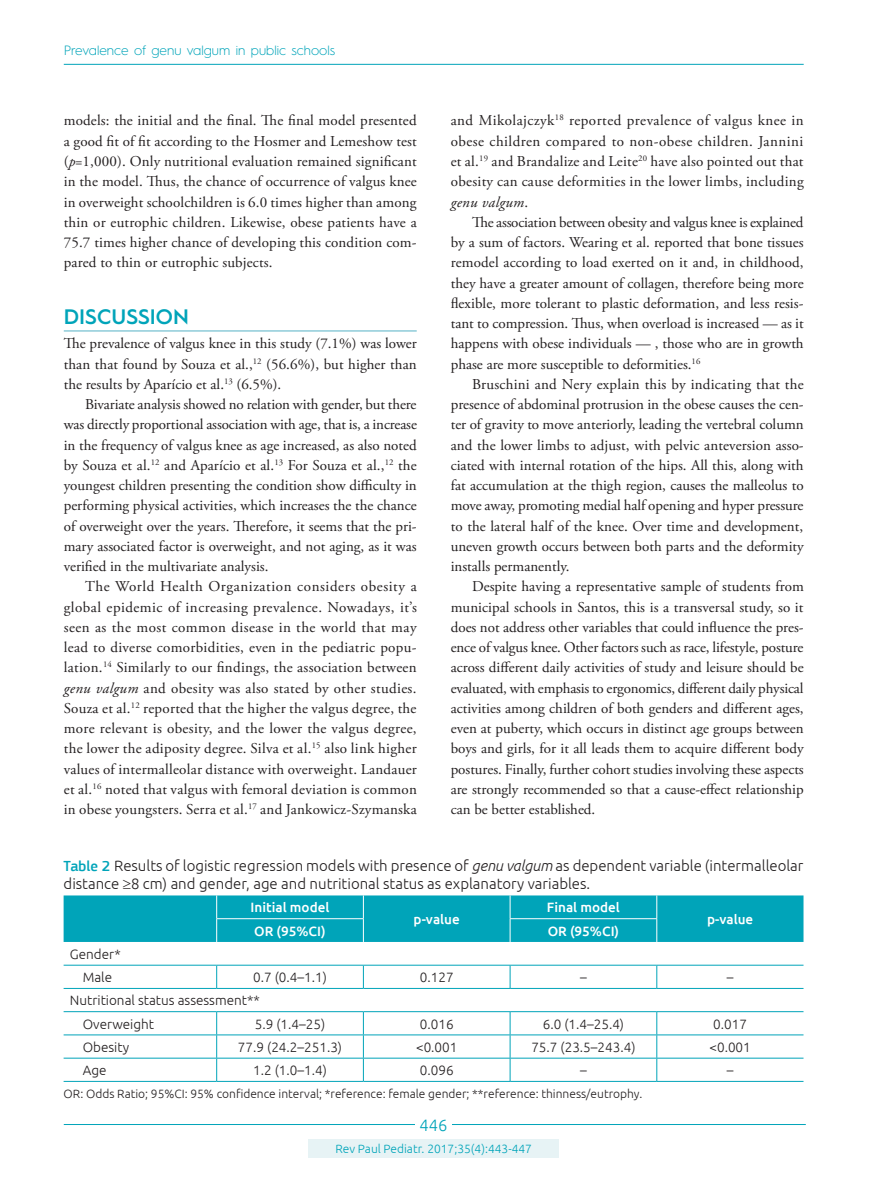
<style>
.page{position:relative;width:893px;height:1191px;background:#fff}
.page>*{position:absolute;margin:0;border:0;box-sizing:border-box;transform-origin:0 0}
.zp_Sub_1{font:600 21px "Hurme Geometric Sans 1";color:#00a4b9}
.t1{font:300 16.5px "Ubuntu";color:#00a4b9}
.zp_Texto{font:15px/20.2px "Adobe Garamond Pro";color:#231f20;text-align:justify}
.zp_Tit_Tabelas_Figur{font:300 15px/18px "Ubuntu";color:#231f20}
.zp_texto_primeiro_pa{font:15px/20.2px "Adobe Garamond Pro";color:#231f20;text-align:justify}
.zp_Tab_texto{font:300 13.5px "Ubuntu";color:#231f20}
.zp_Tab_primeira_linh{font:500 13.5px "Ubuntu";color:#fff}
.t2{font:300 13.5px "Hurme Geometric Sans 1";color:#00a4b9}
.zp_Legenda{font:300 12px "Ubuntu";color:#231f20}
.t3{font:300 12px "Ubuntu";color:#00a4b9}
.s1{font-style:italic}
.s2{font-family:"PF Square Sans Pro";font-weight:500;color:#00a4b9}
</style>
<div class="page">
<hr style="left:64px;top:64px;width:740px;height:1px;background:#00a4b9">
<hr style="left:64px;top:1124px;width:742px;height:1px;background:#00a4b9">
<div style="left:415px;top:1111px;width:37px;height:25px;background:#fff"></div>
<div style="left:309px;top:1138px;width:250px;height:19px;background:#e7f3f5"></div>
<hr style="left:64px;top:330px;width:353px;height:2px;background:#8ecbd8">
<hr style="left:64px;top:964px;width:153px;height:1px;background:#00a4b9">
<hr style="left:217px;top:964px;width:146px;height:1px;background:#00a4b9">
<svg style="left:216px;top:965px;width:1px;height:23px"></svg>
<hr style="left:363px;top:964px;width:147px;height:1px;background:#00a4b9">
<svg style="left:363px;top:965px;width:1px;height:23px"></svg>
<hr style="left:510px;top:964px;width:147px;height:1px;background:#00a4b9">
<svg style="left:510px;top:965px;width:1px;height:23px"></svg>
<hr style="left:657px;top:964px;width:146px;height:1px;background:#00a4b9">
<svg style="left:656px;top:965px;width:1px;height:23px"></svg>
<hr style="left:64px;top:988px;width:153px;height:1px;background:#00a4b9">
<hr style="left:217px;top:988px;width:146px;height:1px;background:#00a4b9">
<hr style="left:363px;top:988px;width:147px;height:1px;background:#00a4b9">
<hr style="left:510px;top:988px;width:147px;height:1px;background:#00a4b9">
<hr style="left:657px;top:988px;width:146px;height:1px;background:#00a4b9">
<hr style="left:64px;top:1011px;width:153px;height:1px;background:#00a4b9">
<hr style="left:217px;top:1011px;width:146px;height:1px;background:#00a4b9">
<hr style="left:363px;top:1011px;width:147px;height:1px;background:#00a4b9">
<hr style="left:510px;top:1011px;width:147px;height:1px;background:#00a4b9">
<hr style="left:657px;top:1011px;width:146px;height:1px;background:#00a4b9">
<hr style="left:64px;top:1034px;width:153px;height:1px;background:#00a4b9">
<hr style="left:217px;top:1034px;width:146px;height:1px;background:#00a4b9">
<hr style="left:363px;top:1034px;width:147px;height:1px;background:#00a4b9">
<hr style="left:510px;top:1034px;width:147px;height:1px;background:#00a4b9">
<hr style="left:657px;top:1034px;width:146px;height:1px;background:#00a4b9">
<hr style="left:64px;top:1057px;width:153px;height:1px;background:#00a4b9">
<hr style="left:217px;top:1057px;width:146px;height:1px;background:#00a4b9">
<svg style="left:216px;top:1012px;width:1px;height:69px"></svg>
<hr style="left:363px;top:1057px;width:147px;height:1px;background:#00a4b9">
<svg style="left:363px;top:1012px;width:1px;height:69px"></svg>
<hr style="left:510px;top:1057px;width:147px;height:1px;background:#00a4b9">
<svg style="left:510px;top:1012px;width:1px;height:69px"></svg>
<hr style="left:657px;top:1057px;width:146px;height:1px;background:#00a4b9">
<svg style="left:656px;top:1012px;width:1px;height:69px"></svg>
<hr style="left:64px;top:1081px;width:153px;height:1px;background:#00a4b9">
<hr style="left:217px;top:1081px;width:146px;height:1px;background:#00a4b9">
<hr style="left:363px;top:1081px;width:147px;height:1px;background:#00a4b9">
<hr style="left:510px;top:1081px;width:147px;height:1px;background:#00a4b9">
<hr style="left:657px;top:1081px;width:146px;height:1px;background:#00a4b9">
<div style="left:64px;top:895px;width:739px;height:47px;background:#00a4b9"></div>
<p class="t2" style="left:64px;top:41px;width:273px">Prevalence of genu valgum in public schools</p>
<p class="zp_Texto" style="left:64px;top:111px;width:354px">models: the initial and the final. The final model presented a good fit of fit according to the Hosmer and Lemeshow test (<span class="s1">p</span>=1,000). Only nutritional evaluation remained significant in the model. Thus, the chance of occurrence of valgus knee in overweight schoolchildren is 6.0 times higher than among thin or eutrophic children. Likewise, obese patients have a 75.7 times higher chance of developing this condition com&shy;pared to thin or eutrophic subjects.</p>
<p class="zp_Sub_1" style="left:64px;top:301px;width:127px">DISCUSSION</p>
<p class="zp_texto_primeiro_pa" style="left:64px;top:334px;width:354px">The prevalence of valgus knee in this study (7.1%) was lower than that found by Souza et al.,<sup>12</sup> (56.6%), but higher than the results by Aparício et al.<sup>13</sup> (6.5%).</p>
<p class="zp_Texto" style="left:64px;top:395px;width:355px;text-indent:21px">Bivariate analysis showed no relation with gender, but there was directly proportional association with age, that is, a increase in the frequency of valgus knee as age increased, as also noted by Souza et al.<sup>12</sup> and Aparício et al.<sup>13</sup> For Souza et al.,<sup>12</sup> the youngest children presenting the condition show difficulty in performing physical activities, which increases the the chance of overweight over the years. Therefore, it seems that the pri&shy;mary associated factor is overweight, and not aging, as it was verified in the multivariate analysis.</p>
<p class="zp_Texto" style="left:64px;top:577px;width:355px;text-indent:21px">The World Health Organization considers obesity a global epidemic of increasing prevalence. Nowadays, it’s seen as the most common disease in the world that may lead to diverse comorbidities, even in the pediatric popu&shy;lation.<sup>14</sup> Similarly to our findings, the association between <span class="s1">genu valgum</span> and obesity was also stated by other studies.<br>Souza et al.<sup>12</sup> reported that the higher the valgus degree, the more relevant is obesity, and the lower the valgus degree, the lower the adiposity degree. Silva et al.<sup>15</sup> also link higher values of intermalleolar distance with overweight. Landauer et al.<sup>16</sup> noted that valgus with femoral deviation is common in obese youngsters. Serra et al.<sup>17</sup> and Jankowicz-Szymanska</p>
<p class="zp_Texto" style="left:451px;top:111px;width:355px">and Mikolajczyk<sup>18</sup> reported prevalence of valgus knee in obese children compared to non-obese children. Jannini et al.<sup>19</sup> and Brandalize and Leite<sup>20</sup> have also pointed out that obesity can cause deformities in the lower limbs, including <span class="s1">genu valgum</span>.</p>
<p class="zp_Texto" style="left:451px;top:212px;width:354px;text-indent:21px">The association between obesity and valgus knee is explained by a sum of factors. Wearing et al. reported that bone tissues remodel according to load exerted on it and, in childhood, they have a greater amount of collagen, therefore being more flexible, more tolerant to plastic deformation, and less resis&shy;tant to compression. Thus, when overload is increased — as it happens with obese individuals — , those who are in growth phase are more susceptible to deformities.<sup>16</sup></p>
<p class="zp_Texto" style="left:451px;top:374px;width:354px;text-indent:21px">Bruschini and Nery explain this by indicating that the presence of abdominal protrusion in the obese causes the cen&shy;ter of gravity to move anteriorly, leading the vertebral column and the lower limbs to adjust, with pelvic anteversion asso&shy;ciated with internal rotation of the hips. All this, along with fat accumulation at the thigh region, causes the malleolus to move away, promoting medial half opening and hyper pressure to the lateral half of the knee. Over time and development, uneven growth occurs between both parts and the deformity installs permanently.</p>
<p class="zp_Texto" style="left:451px;top:577px;width:355px;text-indent:21px">Despite having a representative sample of students from municipal schools in Santos, this is a transversal study, so it does not address other variables that could influence the pres&shy;ence of valgus knee. Other factors such as race, lifestyle, posture across different daily activities of study and leisure should be evaluated, with emphasis to ergonomics, different daily physical activities among children of both genders and different ages, even at puberty, which occurs in distinct age groups between boys and girls, for it all leads them to acquire different body postures. Finally, further cohort studies involving these aspects are strongly recommended so that a cause-effect relationship can be better established.</p>
<p class="zp_Tit_Tabelas_Figur" style="left:64px;top:856px;width:741px"><span class="s2">Table 2</span> Results of logistic regression models with presence of <span class="s1">genu valgum</span> as dependent variable (intermalleolar distance ≥8 cm) and gender, age and nutritional status as explanatory variables.</p>
<p class="zp_Tab_primeira_linh" style="left:251px;top:899px;width:80px">Initial model</p>
<p class="zp_Tab_primeira_linh" style="left:414px;top:910px;width:48px">p‑value</p>
<p class="zp_Tab_primeira_linh" style="left:547px;top:899px;width:74px">Final model</p>
<p class="zp_Tab_primeira_linh" style="left:707px;top:910px;width:48px">p‑value</p>
<p class="zp_Tab_primeira_linh" style="left:254px;top:922px;width:73px">OR (95%CI)</p>
<p class="zp_Tab_primeira_linh" style="left:548px;top:922px;width:73px">OR (95%CI)</p>
<p class="zp_Tab_texto" style="left:70px;top:946px;width:52px">Gender*</p>
<p class="zp_Tab_texto" style="left:83px;top:969px;width:31px">Male</p>
<p class="zp_Tab_texto" style="left:253px;top:969px;width:75px">0.7 (0.4–1.1)</p>
<p class="zp_Tab_texto" style="left:420px;top:969px;width:35px">0.127</p>
<p class="zp_Tab_texto" style="left:580px;top:969px;width:8px">–</p>
<p class="zp_Tab_texto" style="left:727px;top:969px;width:8px">–</p>
<p class="zp_Tab_texto" style="left:70px;top:992px;width:191px">Nutritional status assessment**</p>
<p class="zp_Tab_texto" style="left:83px;top:1015px;width:73px">Overweight</p>
<p class="zp_Tab_texto" style="left:255px;top:1015px;width:72px">5.9 (1.4–25)</p>
<p class="zp_Tab_texto" style="left:420px;top:1015px;width:35px">0.016</p>
<p class="zp_Tab_texto" style="left:543px;top:1015px;width:83px">6.0 (1.4–25.4)</p>
<p class="zp_Tab_texto" style="left:713px;top:1015px;width:35px">0.017</p>
<p class="zp_Tab_texto" style="left:83px;top:1038px;width:48px">Obesity</p>
<p class="zp_Tab_texto" style="left:238px;top:1038px;width:106px">77.9 (24.2–251.3)</p>
<p class="zp_Tab_texto" style="left:416px;top:1038px;width:43px">&lt;0.001</p>
<p class="zp_Tab_texto" style="left:531px;top:1038px;width:106px">75.7 (23.5–243.4)</p>
<p class="zp_Tab_texto" style="left:709px;top:1038px;width:43px">&lt;0.001</p>
<p class="zp_Tab_texto" style="left:83px;top:1062px;width:25px">Age</p>
<p class="zp_Tab_texto" style="left:253px;top:1062px;width:75px">1.2 (1.0–1.4)</p>
<p class="zp_Tab_texto" style="left:420px;top:1062px;width:35px">0.096</p>
<p class="zp_Tab_texto" style="left:580px;top:1062px;width:8px">–</p>
<p class="zp_Tab_texto" style="left:727px;top:1062px;width:8px">–</p>
<p class="zp_Legenda" style="left:64px;top:1086px;width:580px">OR: Odds Ratio; 95%CI: 95% confidence interval; *reference: female gender; **reference: thinness/eutrophy.</p>
<p class="t1" style="left:420px;top:1114px;width:29px">446</p>
<p class="t3" style="left:335px;top:1141px;width:198px">Rev Paul Pediatr. 2017;35(4):443-447</p>
</div>
